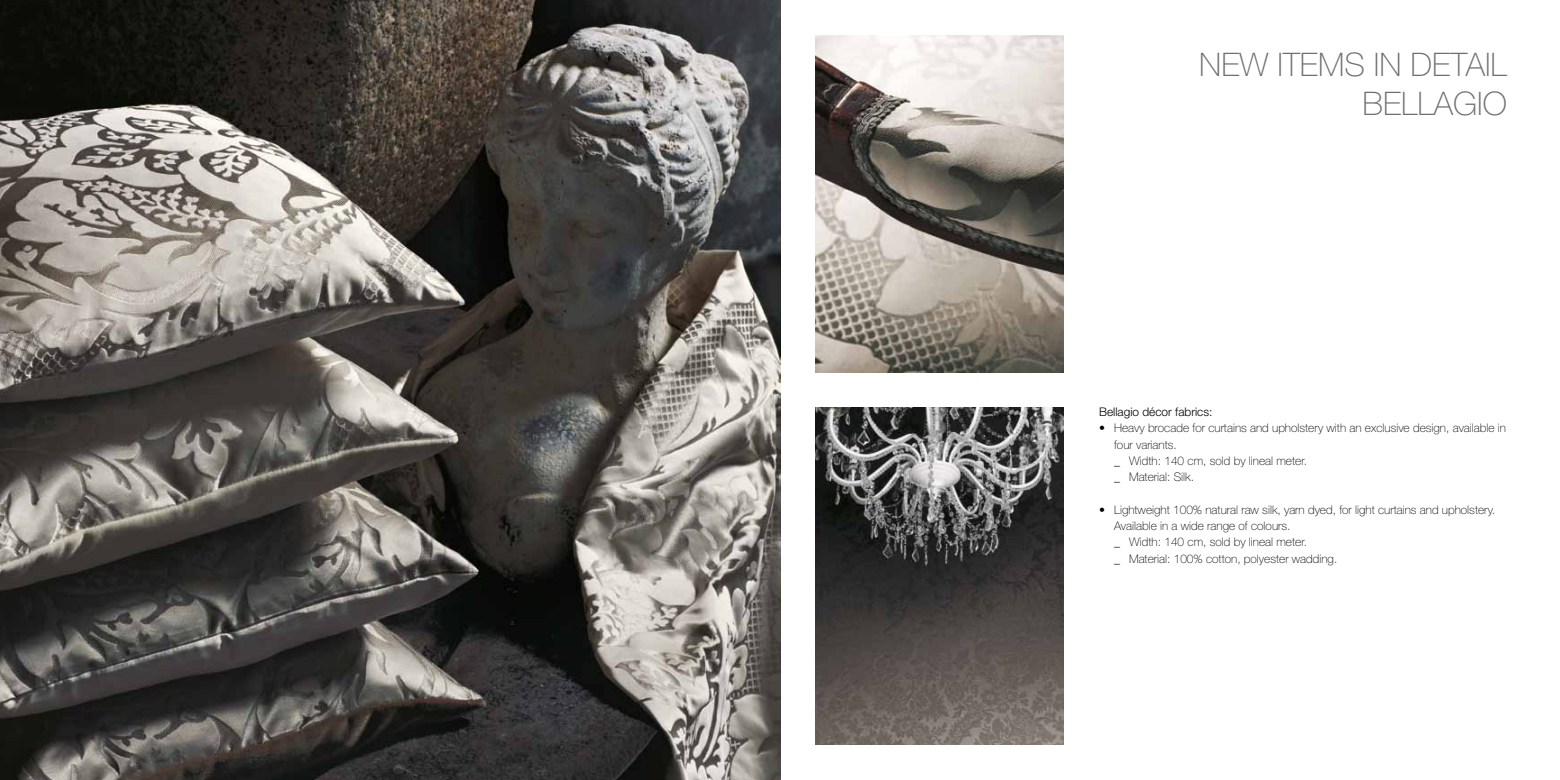
<style>
.page{position:relative;width:1560px;height:780px;background:#fff}
.page>*{position:absolute;margin:0;border:0;box-sizing:border-box;transform-origin:0 0}
.t1{font:100 32.5px/39px "Helvetica Neue LT Std";color:#706f6f}
.t2{font:100 11.88px/16.2px "Helvetica Neue LT Std";color:#000}
.t3{font:300 11.88px "Helvetica Neue LT Std";color:#000}
</style>
<div class="page">
<img style="left:815px;top:35px;width:248px;height:337px">
<img style="left:815px;top:407px;width:248px;height:337px">
<img style="left:0;top:0;width:780px;height:780px">
<h1 class="t1" style="left:1199px;top:45px;width:96px">New items</h1>
<h1 class="t1" style="left:1362px;top:45px;width:146px;text-indent:11px">in detail<br>BELLAGIO</h1>
<p class="t3" style="left:1098px;top:404px;width:115px">Bellagio décor fabrics:</p>
<p class="t2" style="left:1113px;top:420px;width:393px;text-indent:-15px">• Heavy brocade for curtains and upholstery with an exclusive design, available in four variants.<br>_ Width: 140 cm, sold by lineal meter.<br>_ Material: Silk.</p>
<p class="t2" style="left:1113px;top:501px;width:383px;text-indent:-15px">• Lightweight 100% natural raw silk, yarn dyed, for light curtains and upholstery.<br>Available in a wide range of colours.<br>_ Width: 140 cm, sold by lineal meter.<br>_ Material: 100% cotton, polyester wadding.</p>
</div>
